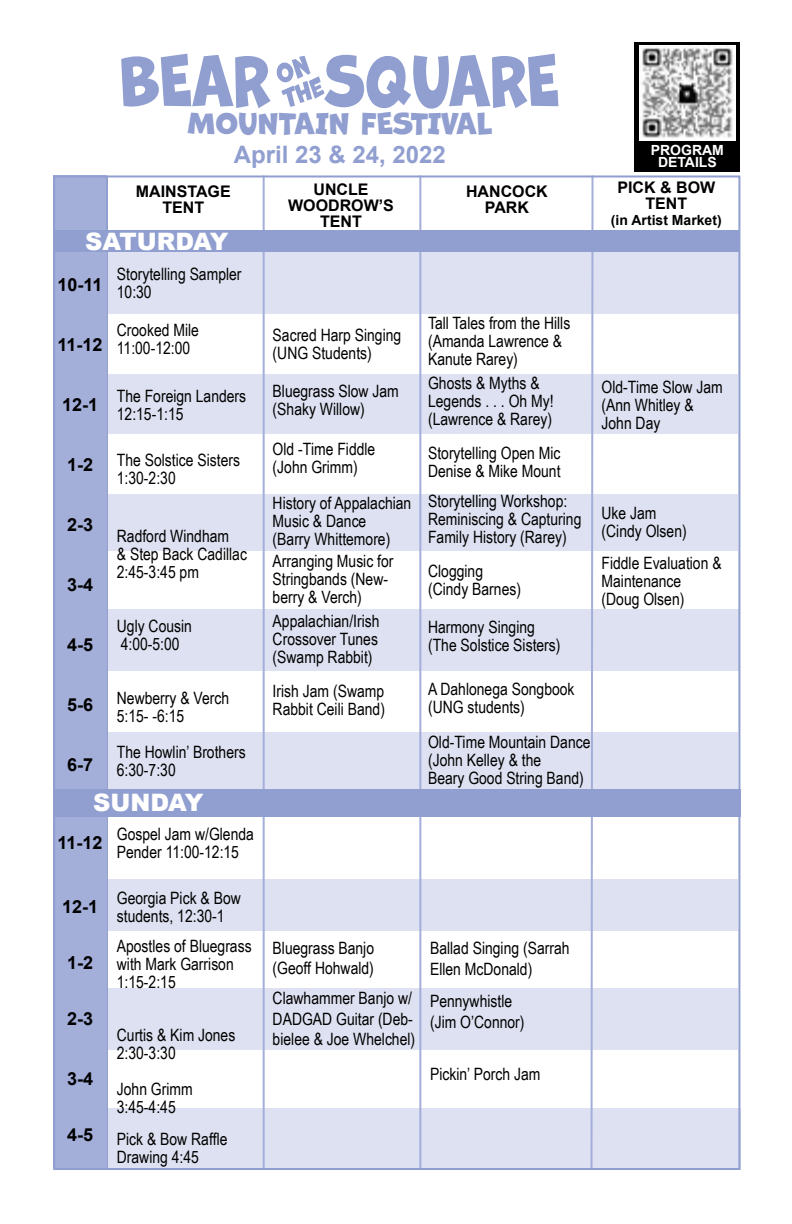
<style>
.page{position:relative;width:792px;height:1224px;background:#fff}
.page>*{position:absolute;margin:0;border:0;box-sizing:border-box;transform-origin:0 0}
.t1{font:28px "Marvin";color:#909ed0}
.t2{font:700 24px "Arial";color:#909ed0}
.t3{font:900 24px "Arial";color:#fff}
.t4{font:700 18px "Arial";color:#000}
.t5{font:17px/18px "Arial Narrow";color:#000}
.t6{font:700 16px/16px "Arial";color:#000;text-align:center}
.t7{font:700 14px "Arial";color:#000}
.t8{font:700 14px/12px "Arial";color:#fff;text-align:center}
</style>
<div class="page">
<div style="left:634px;top:42px;width:106px;height:129px;background:#000"></div>
<div style="left:53px;top:252px;width:685px;height:61px;background:#dee1f1"></div>
<div style="left:53px;top:175px;width:53px;height:56px;background:#a3aed9"></div>
<div style="left:54px;top:374px;width:684px;height:60px;background:#dee1f1"></div>
<div style="left:55px;top:494px;width:683px;height:56px;background:#dee1f1"></div>
<div style="left:55px;top:609px;width:685px;height:62px;background:#dee1f1"></div>
<div style="left:55px;top:732px;width:683px;height:57px;background:#dee1f1"></div>
<div style="left:56px;top:880px;width:682px;height:51px;background:#dee1f1"></div>
<div style="left:56px;top:989px;width:682px;height:61px;background:#dee1f1"></div>
<div style="left:55px;top:1109px;width:685px;height:61px;background:#dee1f1"></div>
<svg style="left:590px;top:178px;width:5px;height:989px"></svg>
<hr style="left:419px;top:175px;width:2px;height:995px;background:#a3aed9">
<hr style="left:106px;top:175px;width:2px;height:993px;background:#909ed0">
<hr style="left:263px;top:175px;width:2px;height:995px;background:#a3aed9">
<div style="left:53px;top:250px;width:54px;height:918px;background:#a3aed9"></div>
<div style="left:53px;top:789px;width:687px;height:28px;background:#909ed0"></div>
<div style="left:53px;top:230px;width:685px;height:22px;background:#909ed0"></div>
<img style="left:640px;top:46px;width:95px;height:95px">
<svg style="left:121px;top:54px;width:437px;height:55px"></svg>
<h1 class="t1" style="left:187px;top:108px;width:306px">MOUNTAIN FESTIVAL</h1>
<h2 class="t2" style="left:234px;top:139px;width:214px">April 23 &amp; 24, 2022</h2>
<p class="t8" style="left:651px;top:145px;width:75px">PROGRAM<br>DETAILS</p>
<p class="t6" style="left:136px;top:184px;width:96px">MAINSTAGE<br>TENT</p>
<p class="t6" style="left:617px;top:180px;width:99px">PICK &amp; BOW<br>TENT</p>
<p class="t7" style="left:611px;top:211px;width:112px">(in Artist Market)</p>
<p class="t6" style="left:288px;top:182px;width:107px">UNCLE<br>WOODROW’S<br>TENT</p>
<p class="t6" style="left:466px;top:184px;width:83px">HANCOCK<br>PARK</p>
<h2 class="t3" style="left:85px;top:224px;width:145px">SATURDAY</h2>
<p class="t4" style="left:58px;top:273px;width:47px">10-11</p>
<p class="t4" style="left:58px;top:333px;width:47px">11-12</p>
<p class="t4" style="left:62px;top:393px;width:38px">12-1</p>
<p class="t4" style="left:67px;top:453px;width:28px">1-2</p>
<p class="t4" style="left:67px;top:513px;width:28px">2-3</p>
<p class="t4" style="left:67px;top:573px;width:28px">3-4</p>
<p class="t4" style="left:67px;top:633px;width:28px">4-5</p>
<p class="t5" style="left:117px;top:264px;width:126px">Storytelling Sampler<br>10:30</p>
<p class="t5" style="left:117px;top:320px;width:84px">Crooked Mile<br>11:00-12:00</p>
<p class="t5" style="left:117px;top:386px;width:131px">The Foreign Landers<br>12:15-1:15</p>
<p class="t5" style="left:117px;top:450px;width:125px">The Solstice Sisters<br>1:30-2:30</p>
<p class="t5" style="left:117px;top:526px;width:132px">Radford Windham<br>&amp; Step Back Cadillac<br>2:45-3:45 pm</p>
<p class="t5" style="left:117px;top:616px;width:77px">Ugly Cousin<br>4:00-5:00</p>
<p class="t4" style="left:67px;top:693px;width:28px">5-6</p>
<p class="t4" style="left:67px;top:753px;width:28px">6-7</p>
<p class="t5" style="left:117px;top:688px;width:114px">Newberry &amp; Verch<br>5:15- -6:15</p>
<p class="t5" style="left:117px;top:742px;width:130px">The Howlin’ Brothers<br>6:30-7:30</p>
<h2 class="t3" style="left:93px;top:785px;width:112px">SUNDAY</h2>
<p class="t4" style="left:58px;top:831px;width:47px">11-12</p>
<p class="t4" style="left:62px;top:895px;width:38px">12-1</p>
<p class="t4" style="left:67px;top:951px;width:28px">1-2</p>
<p class="t4" style="left:67px;top:1007px;width:28px">2-3</p>
<p class="t4" style="left:67px;top:1067px;width:28px">3-4</p>
<p class="t4" style="left:67px;top:1123px;width:28px">4-5</p>
<p class="t5" style="left:117px;top:824px;width:139px">Gospel Jam w/Glenda<br>Pender 11:00-12:15</p>
<p class="t5" style="left:117px;top:889px;width:125px">Georgia Pick &amp; Bow students, 12:30-1</p>
<p class="t5" style="left:117px;top:936px;width:136px">Apostles of Bluegrass with Mark Garrison<br>1:15-2:15</p>
<p class="t5" style="left:117px;top:1025px;width:120px">Curtis &amp; Kim Jones<br>2:30-3:30</p>
<p class="t5" style="left:117px;top:1079px;width:77px">John Grimm<br>3:45-4:45</p>
<p class="t5" style="left:117px;top:1129px;width:112px">Pick &amp; Bow Raffle<br>Drawing 4:45</p>
<p class="t5" style="left:273px;top:325px;width:130px">Sacred Harp Singing (UNG Students)</p>
<p class="t5" style="left:273px;top:381px;width:128px">Bluegrass Slow Jam (Shaky Willow)</p>
<p class="t5" style="left:273px;top:439px;width:104px">Old -Time Fiddle (John Grimm)</p>
<p class="t5" style="left:273px;top:493px;width:140px">History of Appalachian<br>Music &amp; Dance<br>(Barry Whittemore)</p>
<p class="t5" style="left:273px;top:551px;width:122px">Arranging Music for<br>Stringbands (New&shy;berry &amp; Verch)</p>
<p class="t5" style="left:273px;top:611px;width:108px;text-align:justify">Appalachian/Irish Crossover Tunes (Swamp Rabbit)</p>
<p class="t5" style="left:273px;top:681px;width:114px">Irish Jam (Swamp<br>Rabbit Ceili Band)</p>
<p class="t5" style="left:428px;top:313px;width:144px">Tall Tales from the Hills (Amanda Lawrence &amp;<br>Kanute Rarey)</p>
<p class="t5" style="left:428px;top:373px;width:127px">Ghosts &amp; Myths &amp;<br>Legends . . . Oh My! (Lawrence &amp; Rarey)</p>
<p class="t5" style="left:428px;top:443px;width:134px">Storytelling Open Mic<br>Denise &amp; Mike Mount</p>
<p class="t5" style="left:428px;top:491px;width:155px">Storytelling Workshop:<br>Reminiscing &amp; Capturing<br>Family History (Rarey)</p>
<p class="t5" style="left:428px;top:561px;width:94px">Clogging (Cindy Barnes)</p>
<p class="t5" style="left:428px;top:617px;width:134px">Harmony Singing (The Solstice Sisters)</p>
<p class="t5" style="left:428px;top:679px;width:148px">A Dahlonega Songbook (UNG students)</p>
<p class="t5" style="left:428px;top:733px;width:164px">Old-Time Mountain Dance (John Kelley &amp; the<br>Beary Good String Band)</p>
<p class="t5" style="left:602px;top:377px;width:123px">Old-Time Slow Jam (Ann Whitley &amp;<br>John Day</p>
<p class="t5" style="left:602px;top:503px;width:87px">Uke Jam (Cindy Olsen)</p>
<p class="t5" style="left:602px;top:553px;width:122px">Fiddle Evaluation &amp;<br>Maintenance (Doug Olsen)</p>
<p class="t5" style="left:273px;top:937px;width:103px;line-height:20.4px">Bluegrass Banjo (Geoff Hohwald)</p>
<p class="t5" style="left:273px;top:988px;width:144px;line-height:20.4px">Clawhammer Banjo w/<br>DADGAD Guitar (Deb&shy;bielee &amp; Joe Whelchel)</p>
<p class="t5" style="left:430px;top:938px;width:141px;line-height:20.4px">Ballad Singing (Sarrah<br>Ellen McDonald)</p>
<p class="t5" style="left:430px;top:990px;width:96px;line-height:20.4px">Pennywhistle (Jim O’Connor)</p>
<p class="t5" style="left:430px;top:1065px;width:112px">Pickin’ Porch Jam</p>
</div>
